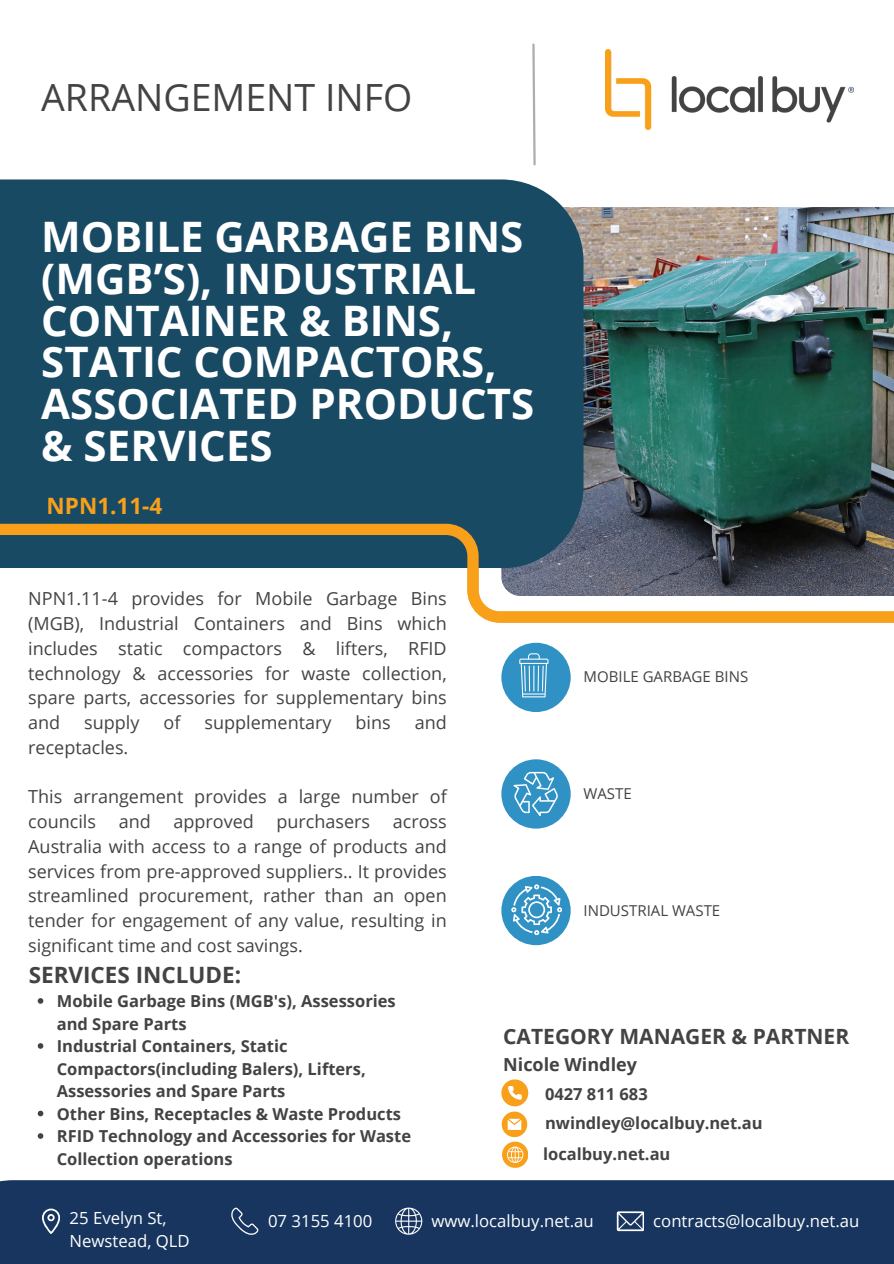
<style>
.page{position:relative;width:894px;height:1264px;background:#fff}
.page>*{position:absolute;margin:0;border:0;box-sizing:border-box;transform-origin:0 0}
.t1{font:700 42px/41.7px "Open Sans";color:#fff}
.t2{font:37.5px "Open Sans";color:#434345}
.t3{font:700 22.5px "Open Sans";color:#434345}
.t4{font:700 22.5px "Open Sans";color:#f9a01b}
.t5{font:700 21px "Open Sans";color:#434345}
.t6{font:18px/24.8px "Open Sans";color:#434345;text-align:justify}
.t7{font:700 18px "Open Sans";color:#434345}
.t8{font:16.8px "Open Sans";color:#fff}
.t9{font:16.65px/22.6px "Open Sans";color:#fff}
.t10{font:700 16.5px/22.5px "Open Sans";color:#434345}
.t11{font:15px "Open Sans";color:#434345}
</style>
<div class="page">
<img style="left:605px;top:49px;width:248px;height:80px">
<div style="left:501px;top:759px;width:69px;height:69px;background:#3091c5;border-radius:50%"></div>
<div style="left:501px;top:642px;width:69px;height:70px;background:#3091c5;border-radius:50%"></div>
<div style="left:501px;top:875px;width:69px;height:70px;background:#3091c5;border-radius:50%"></div>
<div style="left:0;top:1180px;width:893px;height:83px;background:#17355e"></div>
<svg style="left:42px;top:1208px;width:18px;height:25px"></svg>
<svg style="left:231px;top:1207px;width:27px;height:27px"></svg>
<svg style="left:616px;top:1211px;width:27px;height:20px"></svg>
<svg style="left:395px;top:1207px;width:27px;height:27px"></svg>
<svg style="left:532px;top:43px;width:4px;height:123px"></svg>
<img style="left:583px;top:207px;width:310px;height:311px">
<div style="left:0;top:179px;width:583px;height:339px;background:#184a64"></div>
<svg style="left:0;top:518px;width:893px;height:105px"></svg>
<svg style="left:38px;top:998px;width:5px;height:5px"></svg>
<svg style="left:38px;top:1043px;width:5px;height:5px"></svg>
<svg style="left:38px;top:1110px;width:5px;height:6px"></svg>
<svg style="left:38px;top:1133px;width:5px;height:5px"></svg>
<svg style="left:519px;top:653px;width:29px;height:44px"></svg>
<svg style="left:513px;top:771px;width:44px;height:44px"></svg>
<svg style="left:511px;top:884px;width:50px;height:51px"></svg>
<svg style="left:501px;top:1079px;width:27px;height:88px"></svg>
<p class="t2" style="left:41px;top:71px;width:372px">ARRANGEMENT INFO</p>
<h3 class="t1" style="left:41px;top:215px;width:494px">MOBILE GARBAGE BINS (MGB’S), INDUSTRIAL<br>CONTAINER &amp; BINS,<br>STATIC COMPACTORS,<br>ASSOCIATED PRODUCTS &amp; SERVICES</h3>
<p class="t4" style="left:47px;top:489px;width:117px">NPN1.11-4</p>
<h5 class="t6" style="left:28px;top:586px;width:420px">NPN1.11-4 provides for Mobile Garbage Bins (MGB), Industrial Containers and Bins which includes static compactors &amp; lifters, RFID technology &amp; accessories for waste collection, spare parts, accessories for supplementary bins and</h5>
<h5 class="t6" style="left:84px;top:709px;width:57px">supply</h5>
<h5 class="t6" style="left:163px;top:709px;width:18px">of</h5>
<h5 class="t6" style="left:204px;top:709px;width:129px">supplementary</h5>
<h5 class="t6" style="left:355px;top:709px;width:37px">bins</h5>
<h5 class="t6" style="left:414px;top:709px;width:34px">and</h5>
<h5 class="t6" style="left:28px;top:734px;width:102px">receptacles.</h5>
<p class="t6" style="left:28px;top:784px;width:420px">This arrangement provides a large number of councils</p>
<p class="t6" style="left:119px;top:808px;width:34px">and</p>
<p class="t6" style="left:173px;top:808px;width:82px">approved</p>
<p class="t6" style="left:276px;top:808px;width:95px">purchasers</p>
<p class="t6" style="left:28px;top:808px;width:420px;text-indent:364px">across Australia with access to a range of products and services from pre-approved suppliers.. It provides streamlined procurement, rather than an open tender for engagement of any value, resulting in significant time and cost savings.</p>
<p class="t10" style="left:57px;top:989px;width:340px">Mobile Garbage Bins (MGB's), Assessories and Spare Parts</p>
<p class="t10" style="left:57px;top:1034px;width:310px">Industrial Containers, Static<br>Compactors(including Balers), Lifters,<br>Assessories and Spare Parts</p>
<p class="t10" style="left:57px;top:1101px;width:346px">Other Bins, Receptacles &amp; Waste Products</p>
<p class="t10" style="left:57px;top:1124px;width:356px">RFID Technology and Accessories for Waste<br>Collection operations</p>
<p class="t3" style="left:29px;top:959px;width:214px">SERVICES INCLUDE:</p>
<h1 class="t11" style="left:583px;top:666px;width:166px">MOBILE GARBAGE BINS</h1>
<h3 class="t11" style="left:583px;top:783px;width:50px">WASTE</h3>
<h5 class="t11" style="left:583px;top:899px;width:138px">INDUSTRIAL WASTE</h5>
<p class="t5" style="left:503px;top:1021px;width:347px">CATEGORY MANAGER &amp; PARTNER</p>
<h4 class="t7" style="left:503px;top:1051px;width:135px">Nicole Windley</h4>
<h4 class="t10" style="left:545px;top:1078px;width:219px;line-height:29.2px">0427 811 683 nwindley@localbuy.net.au</h4>
<p class="t10" style="left:543px;top:1142px;width:129px">localbuy.net.au</p>
<h3 class="t9" style="left:70px;top:1206px;width:122px">25 Evelyn St,<br>Newstead, QLD</h3>
<p class="t9" style="left:268px;top:1209px;width:106px">07 3155 4100</p>
<p class="t9" style="left:431px;top:1209px;width:164px">www.localbuy.net.au</p>
<p class="t8" style="left:653px;top:1208px;width:207px">contracts@localbuy.net.au</p>
</div>
